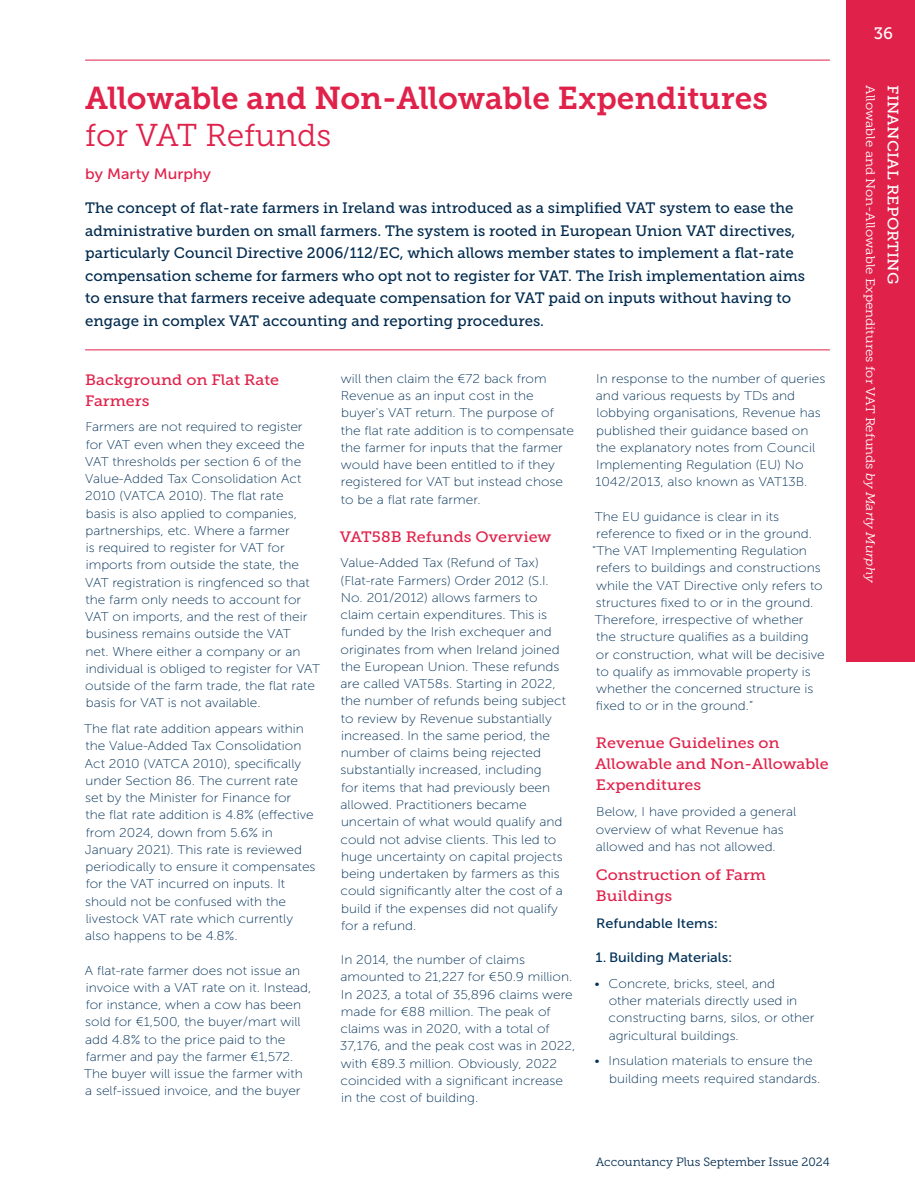
<style>
.page{position:relative;width:915px;height:1191px;background:#fff}
.page>*{position:absolute;margin:0;border:0;box-sizing:border-box;transform-origin:0 0}
.t1{font:31.5px "Museo Slab 700";color:#e0214a}
.t2{font:31.5px "Museo Slab 300";color:#e0214a}
.t3{font:16.5px "Museo Slab 500";color:#fff}
.t4{font:15px/22.5px "Museo Slab 500";color:#002a4e}
.t5{font:15px/21px "Museo Slab 500";color:#e0214a;scale:1.07 1}
.t6{font:15px "Museo Slab 500";letter-spacing:.01em;color:#fff;scale:1.07 1}
.t7{font:15px "Museo Sans 500";color:#e0214a;scale:1.07 1}
.t8{font:13.5px "Museo Sans 500";color:#003057;scale:1.07 1}
.t9{font:12.75px/17.2px "Museo Sans 100";color:#003057;scale:1.07 1}
.t10{font:12.3px "Museo Slab 300";color:#fff;scale:1.07 1}
.t11{font:12px "Museo Slab 300";color:#002a4e}
.s1{font-style:italic}
</style>
<div class="page">
<hr style="left:85px;top:60px;width:744px;height:1px;background:#e0214a">
<hr style="left:85px;top:349px;width:744px;height:1px;background:#e0214a">
<div style="left:846px;top:0;width:68px;height:661px;background:#e0214a"></div>
<h1 class="t1" style="left:85px;top:80px;width:684px">Allowable and Non-Allowable Expenditures</h1>
<h1 class="t2" style="left:85px;top:118px;width:248px">for VAT Refunds</h1>
<p class="t7" style="left:85px;top:165px;width:119px">by Marty Murphy</p>
<p class="t4" style="left:85px;top:197px;width:721px">The concept of flat-rate farmers in Ireland was introduced as a simplified VAT system to ease the administrative burden on small farmers. The system is rooted in European Union VAT directives, particularly Council Directive 2006/112/EC, which allows member states to implement a flat-rate compensation scheme for farmers who opt not to register for VAT. The Irish implementation aims to ensure that farmers receive adequate compensation for VAT paid on inputs without having to engage in complex VAT accounting and reporting procedures.</p>
<p class="t5" style="left:85px;top:369px;width:183px">Background on Flat Rate<br>Farmers</p>
<p class="t9" style="left:85px;top:418px;width:221px">Farmers are not required to register for VAT even when they exceed the VAT thresholds per section 6 of the Value-Added Tax Consolidation Act 2010 (VATCA 2010). The flat rate<br>basis is also applied to companies, partnerships, etc. Where a farmer<br>is required to register for VAT for imports from outside the state, the VAT registration is ringfenced so that the farm only needs to account for VAT on imports, and the rest of their business remains outside the VAT<br>net. Where either a company or an individual is obliged to register for VAT outside of the farm trade, the flat rate basis for VAT is not available.</p>
<p class="t9" style="left:84px;top:720px;width:218px">The flat rate addition appears within the Value-Added Tax Consolidation Act 2010 (VATCA 2010), specifically under Section 86. The current rate set by the Minister for Finance for<br>the flat rate addition is 4.8% (effective from 2024, down from 5.6% in January 2021). This rate is reviewed periodically to ensure it compensates for the VAT incurred on inputs. It should not be confused with the livestock VAT rate which currently also happens to be 4.8%.</p>
<p class="t9" style="left:84px;top:961px;width:214px">A flat-rate farmer does not issue an invoice with a VAT rate on it. Instead, for instance, when a cow has been sold for €1,500, the buyer/mart will add 4.8% to the price paid to the farmer and pay the farmer €1,572.<br>The buyer will issue the farmer with a self-issued invoice, and the buyer</p>
<p class="t9" style="left:341px;top:370px;width:219px">will then claim the €72 back from Revenue as an input cost in the buyer's VAT return. The purpose of the flat rate addition is to compensate the farmer for inputs that the farmer would have been entitled to if they registered for VAT but instead chose to be a flat rate farmer.</p>
<p class="t5" style="left:340px;top:526px;width:199px">VAT58B Refunds Overview</p>
<p class="t9" style="left:340px;top:554px;width:212px">Value-Added Tax (Refund of Tax) (Flat-rate Farmers) Order 2012 (S.I.<br>No. 201/2012) allows farmers to claim certain expenditures. This is funded by the Irish exchequer and originates from when Ireland joined the European Union. These refunds are called VAT58s. Starting in 2022, the number of refunds being subject to review by Revenue substantially increased. In the same period, the number of claims being rejected substantially increased, including<br>for items that had previously been allowed. Practitioners became uncertain of what would qualify and could not advise clients. This led to huge uncertainty on capital projects being undertaken by farmers as this could significantly alter the cost of a build if the expenses did not qualify for a refund.</p>
<p class="t9" style="left:340px;top:951px;width:222px">In 2014, the number of claims amounted to 21,227 for €50.9 million.<br>In 2023, a total of 35,896 claims were made for €88 million. The peak of claims was in 2020, with a total of 37,176, and the peak cost was in 2022, with €89.3 million. Obviously, 2022 coincided with a significant increase in the cost of building.</p>
<p class="t9" style="left:595px;top:370px;width:216px">In response to the number of queries and various requests by TDs and lobbying organisations, Revenue has published their guidance based on the explanatory notes from Council Implementing Regulation (EU) No 1042/2013, also known as VAT13B.</p>
<p class="t9" style="left:594px;top:508px;width:173px">The EU guidance is clear in its</p>
<p class="t9" style="left:596px;top:525px;width:203px">reference to fixed or in the ground.</p>
<p class="t9" style="left:592px;top:542px;width:202px">“The VAT Implementing Regulation</p>
<p class="t9" style="left:596px;top:559px;width:211px">refers to buildings and constructions</p>
<p class="t9" style="left:596px;top:577px;width:213px">while the VAT Directive only refers to</p>
<p class="t9" style="left:595px;top:594px;width:205px">structures fixed to or in the ground.</p>
<p class="t9" style="left:594px;top:611px;width:196px">Therefore, irrespective of whether</p>
<p class="t9" style="left:596px;top:628px;width:200px">the structure qualifies as a building</p>
<p class="t9" style="left:595px;top:646px;width:215px">or construction, what will be decisive</p>
<p class="t9" style="left:596px;top:663px;width:202px">to qualify as immovable property is</p>
<p class="t9" style="left:596px;top:680px;width:204px">whether the concerned structure is</p>
<p class="t9" style="left:595px;top:697px;width:148px">fixed to or in the ground.”</p>
<p class="t5" style="left:594px;top:733px;width:220px">Revenue Guidelines on<br>Allowable and Non-Allowable<br>Expenditures</p>
<p class="t9" style="left:595px;top:803px;width:189px">Below, I have provided a general overview of what Revenue has allowed and has not allowed.</p>
<p class="t5" style="left:595px;top:864px;width:160px">Construction of Farm<br>Buildings</p>
<p class="t8" style="left:596px;top:915px;width:115px">Refundable Items:</p>
<p class="t8" style="left:595px;top:950px;width:129px">1. Building Materials:</p>
<p class="t9" style="left:608px;top:975px;width:194px;text-indent:-14px">• Concrete, bricks, steel, and<br>other materials directly used in constructing barns, silos, or other agricultural buildings.</p>
<p class="t9" style="left:609px;top:1052px;width:199px;text-indent:-15px">• Insulation materials to ensure the building meets required standards.</p>
<p class="t11" style="left:595px;top:1155px;width:235px">Accountancy Plus September Issue 2024</p>
<p class="t3" style="left:873px;top:24px;width:21px">36</p>
<p class="t10" style="left:876px;top:85px;width:466px;rotate:90deg">Allowable and Non-Allowable Expenditures for VAT Refunds <span class="s1">by Marty Murphy</span></p>
<p class="t6" style="left:901px;top:85px;width:188px;rotate:90deg">FINANCIAL REPORTING</p>
</div>
